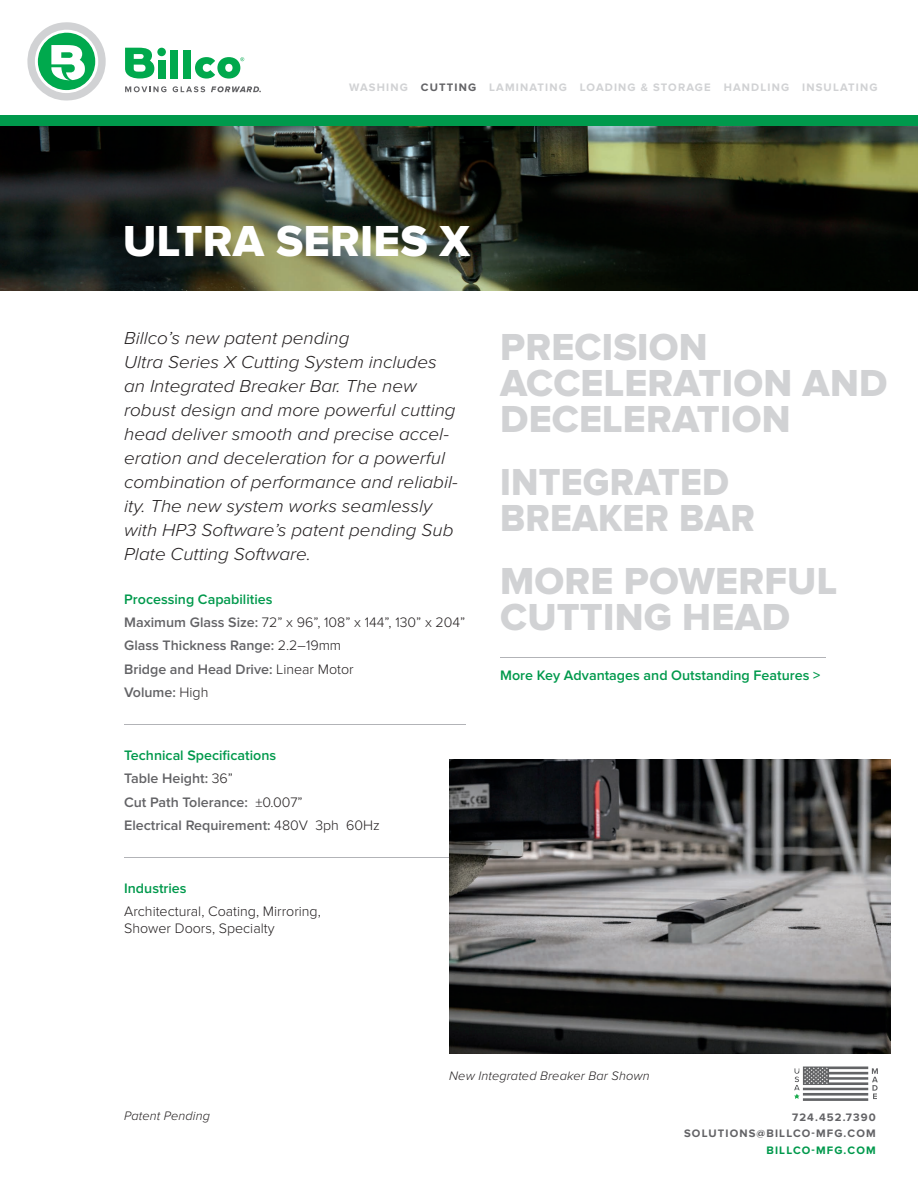
<style>
.page{position:relative;width:918px;height:1188px;background:#fff}
.page>*{position:absolute;margin:0;border:0;box-sizing:border-box;transform-origin:0 0}
.t1{font:45px "Proxima Nova Extrabld";letter-spacing:.005em;color:#fff}
.t2{font:39px/36px "Proxima Nova Extrabld";letter-spacing:.005em;color:#d1d2d4}
.t3{font:39px/36px "Proxima Nova Extrabld";letter-spacing:.005em;color:#d1d2d4;scale:.95 1}
.t4{font:italic 300 18px/24px "Proxima Nova";color:#231f20;scale:1.05 1}
.t5{font:600 14.25px/23.2px "Proxima Nova";color:#636366}
.t6{font:300 14.25px/16.5px "Proxima Nova";color:#231f20}
.t7{font:600 14.25px "Proxima Nova";color:#00994c}
.t8{font:italic 300 12.75px "Proxima Nova";letter-spacing:.01em;color:#231f20}
.t9{font:700 11.25px "Proxima Nova";letter-spacing:.1em;color:#d1d2d4}
.t10{font:700 11.25px/16.5px "Proxima Nova";letter-spacing:.1em;color:#636366;text-align:right}
.t11{font:700 11.25px "Proxima Nova";letter-spacing:.1em;color:#00994c}
.s1{color:#636366}
.s2{color:#00994c}
.s3{font-weight:300;color:#231f20}
</style>
<div class="page">
<svg style="left:125px;top:48px;width:29px;height:31px"></svg>
<svg style="left:27px;top:22px;width:79px;height:79px"></svg>
<svg style="left:125px;top:86px;width:41px;height:6px"></svg>
<svg style="left:173px;top:86px;width:32px;height:6px"></svg>
<svg style="left:211px;top:86px;width:50px;height:6px"></svg>
<div style="left:183px;top:50px;width:8px;height:29px;background:#00a94d"></div>
<svg style="left:195px;top:57px;width:49px;height:22px"></svg>
<div style="left:171px;top:50px;width:7px;height:29px;background:#00a94d"></div>
<div style="left:157px;top:48px;width:9px;height:8px;background:#00a94d;border-radius:50%"></div>
<div style="left:158px;top:60px;width:7px;height:19px;background:#00a94d"></div>
<svg style="left:803px;top:1067px;width:75px;height:34px"></svg>
<img style="left:0;top:126px;width:918px;height:165px">
<hr style="left:124px;top:724px;width:341px;height:1px;background:#b2b3b7">
<hr style="left:124px;top:857px;width:341px;height:1px;background:#b2b3b7">
<hr style="left:500px;top:657px;width:326px;height:1px;background:#b2b3b7">
<div style="left:0;top:116px;width:918px;height:10px;background:#00994c"></div>
<img style="left:449px;top:759px;width:442px;height:294px">
<img style="left:794px;top:1068px;width:6px;height:31px">
<p class="t9" style="left:349px;top:81px;width:530px">WASHING <span class="s1">CUTTING</span> LAMINATING LOADING &amp; STORAGE HANDLING INSULATING</p>
<h1 class="t1" style="left:123px;top:220px;width:349px">ULTRA SERIES X</h1>
<p class="t4" style="left:124px;top:326px;width:319px">Billco’s new patent pending<br>Ultra Series X Cutting System includes an Integrated Breaker Bar. The new robust design and more powerful cutting head deliver smooth and precise accel&shy;eration and deceleration for a powerful combination of performance and reliabil&shy;ity. The new system works seamlessly with HP3 Software’s patent pending Sub Plate Cutting Software.</p>
<p class="t5" style="left:124px;top:588px;width:343px"><span class="s2">Processing Capabilities<br></span>Maximum Glass Size: <span class="s3">72” x 96”, 108” x 144”, 130” x 204”<br></span>Glass Thickness Range: <span class="s3">2.2–19mm<br></span>Bridge and Head Drive: <span class="s3">Linear Motor<br></span>Volume: <span class="s3">High</span></p>
<p class="t5" style="left:124px;top:744px;width:257px"><span class="s2">Technical Specifications<br></span>Table Height: <span class="s3">36”<br></span>Cut Path Tolerance: <span class="s3">±0.007”<br></span>Electrical Requirement: <span class="s3">480V 3ph 60Hz</span></p>
<p class="t7" style="left:124px;top:882px;width:64px">Industries</p>
<p class="t6" style="left:124px;top:903px;width:198px">Architectural, Coating, Mirroring,<br>Shower Doors, Specialty</p>
<h2 class="t2" style="left:500px;top:331px;width:389px">PRECISION<br>ACCELERATION AND<br>DECELERATION</h2>
<h2 class="t3" style="left:500px;top:466px;width:270px">INTEGRATED<br>BREAKER BAR</h2>
<h2 class="t2" style="left:500px;top:565px;width:338px">MORE POWERFUL<br>CUTTING HEAD</h2>
<p class="t7" style="left:500px;top:669px;width:322px">More Key Advantages and Outstanding Features &gt;</p>
<p class="t8" style="left:124px;top:1109px;width:87px">Patent Pending</p>
<p class="t8" style="left:449px;top:1069px;width:202px">New Integrated Breaker Bar Shown</p>
<p class="t10" style="left:684px;top:1109px;width:193px">724.452.7390<br>SOLUTIONS@BILLCO-MFG.COM</p>
<p class="t11" style="left:767px;top:1144px;width:111px">BILLCO-MFG.COM</p>
</div>
